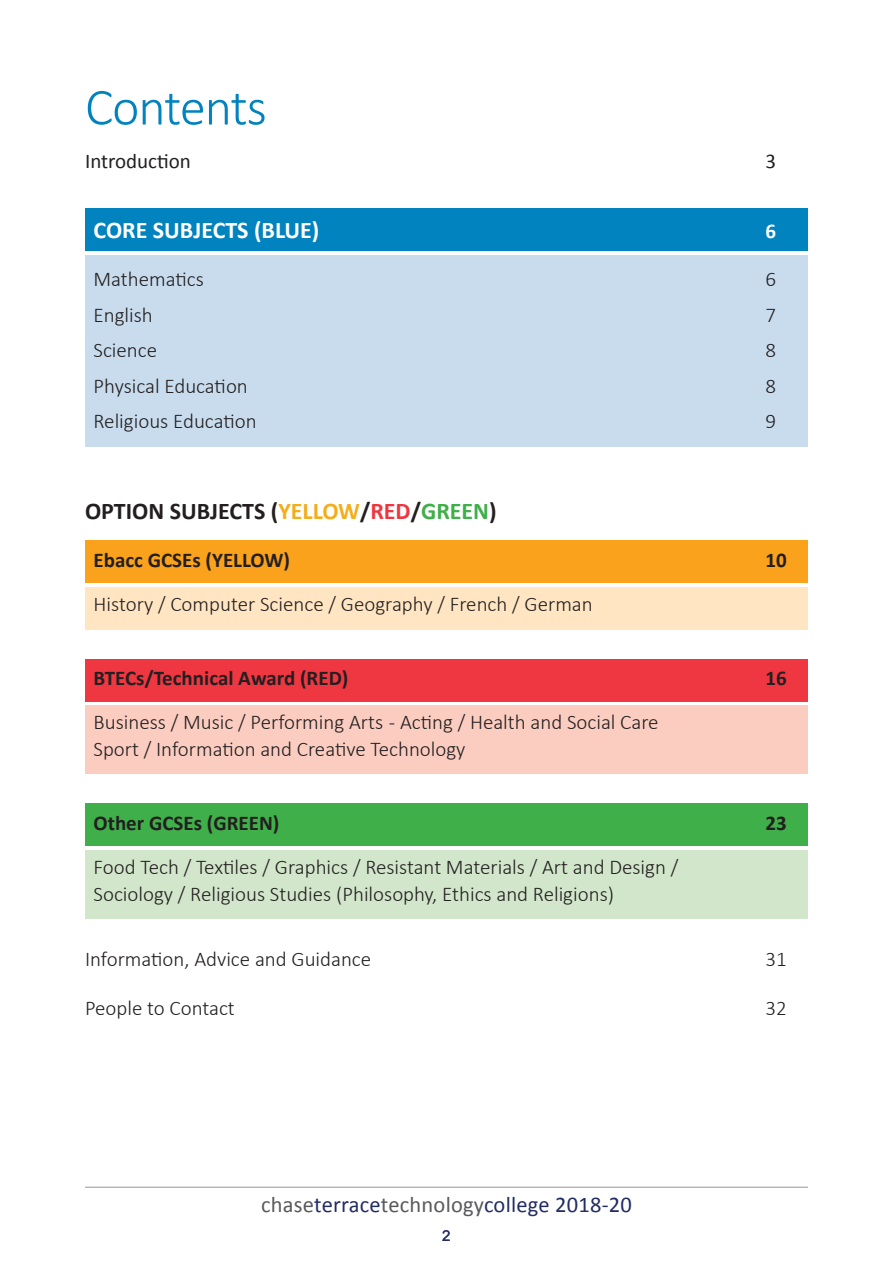
<style>
.page{position:relative;width:893px;height:1263px;background:#fff}
.page>*{position:absolute;margin:0;border:0;box-sizing:border-box;transform-origin:0 0}
.t1{font:300 52.5px "Calibri";letter-spacing:-.02em;color:#0083bf}
.t2{font:700 24px "Calibri";color:#231f20}
.t3{font:700 24px "Calibri";color:#fff}
.t4{font:22.5px "Calibri";letter-spacing:.01em;color:#222c65}
.t5{font:300 21px/27px "Calibri";color:#231f20}
.t6{font:700 21px "Calibri";color:#231f20}
.t7{font:21px "Calibri";color:#231f20}
.t8{font:700 21px "Calibri";color:#fff}
.t9{font:15px "Arial";color:#222c65}
.s1{color:#f3ae1c}
.s2{color:#ef3742}
.s3{color:#3faf49}
.s4{color:#58595b}
</style>
<div class="page">
<hr style="left:85px;top:1187px;width:723px;height:1px;background:#949698">
<div style="left:85px;top:208px;width:723px;height:43px;background:#0083bf"></div>
<div style="left:85px;top:255px;width:723px;height:191px;background:#c8dcee"></div>
<div style="left:85px;top:540px;width:723px;height:43px;background:#faa21b"></div>
<div style="left:85px;top:587px;width:723px;height:42px;background:#ffe5c2"></div>
<div style="left:85px;top:659px;width:723px;height:43px;background:#ef3742"></div>
<div style="left:85px;top:804px;width:723px;height:42px;background:#3faf49"></div>
<div style="left:85px;top:706px;width:723px;height:68px;background:#fbcdc0"></div>
<div style="left:85px;top:850px;width:723px;height:68px;background:#d1e6ca"></div>
<h1 class="t1" style="left:85px;top:74px;width:183px">Contents</h1>
<p class="t7" style="left:85px;top:148px;width:107px">Introduction</p>
<p class="t7" style="left:765px;top:148px;width:12px">3</p>
<p class="t3" style="left:94px;top:215px;width:227px">CORE SUBJECTS (BLUE)</p>
<p class="t8" style="left:765px;top:218px;width:12px">6</p>
<p class="t5" style="left:94px;top:266px;width:112px">Mathematics</p>
<p class="t5" style="left:765px;top:266px;width:12px">6</p>
<p class="t5" style="left:94px;top:301px;width:61px">English</p>
<p class="t5" style="left:765px;top:301px;width:12px">7</p>
<p class="t5" style="left:94px;top:337px;width:65px">Science</p>
<p class="t5" style="left:765px;top:337px;width:12px">8</p>
<p class="t5" style="left:94px;top:372px;width:156px">Physical Education</p>
<p class="t5" style="left:765px;top:372px;width:12px">8</p>
<p class="t5" style="left:94px;top:408px;width:165px">Religious Education</p>
<p class="t5" style="left:765px;top:408px;width:12px">9</p>
<p class="t2" style="left:85px;top:496px;width:413px">OPTION SUBJECTS (<span class="s1">YELLOW</span>/<span class="s2">RED</span>/<span class="s3">GREEN</span>)</p>
<p class="t6" style="left:94px;top:547px;width:198px">Ebacc GCSEs (YELLOW)</p>
<p class="t6" style="left:765px;top:547px;width:23px">10</p>
<p class="t5" style="left:94px;top:591px;width:501px">History / Computer Science / Geography / French / German</p>
<p class="t6" style="left:94px;top:665px;width:256px">BTECs/Technical Award (RED)</p>
<p class="t6" style="left:765px;top:665px;width:23px">16</p>
<p class="t5" style="left:94px;top:708px;width:567px">Business / Music / Performing Arts - Acting / Health and Social Care<br>Sport / Information and Creative Technology</p>
<p class="t6" style="left:94px;top:809px;width:187px">Other GCSEs (GREEN)</p>
<p class="t6" style="left:765px;top:809px;width:23px">23</p>
<p class="t5" style="left:94px;top:853px;width:586px">Food Tech / Textiles / Graphics / Resistant Materials / Art and Design /<br>Sociology / Religious Studies (Philosophy, Ethics and Religions)</p>
<p class="t5" style="left:85px;top:945px;width:288px">Information, Advice and Guidance</p>
<p class="t5" style="left:765px;top:945px;width:23px">31</p>
<p class="t5" style="left:85px;top:994px;width:151px">People to Contact</p>
<p class="t5" style="left:765px;top:994px;width:23px">32</p>
<p class="t4" style="left:261px;top:1190px;width:372px"><span class="s4">chase</span>terrace<span class="s4">technology</span>college 2018-20</p>
<p class="t9" style="left:442px;top:1226px;width:10px">2</p>
</div>
